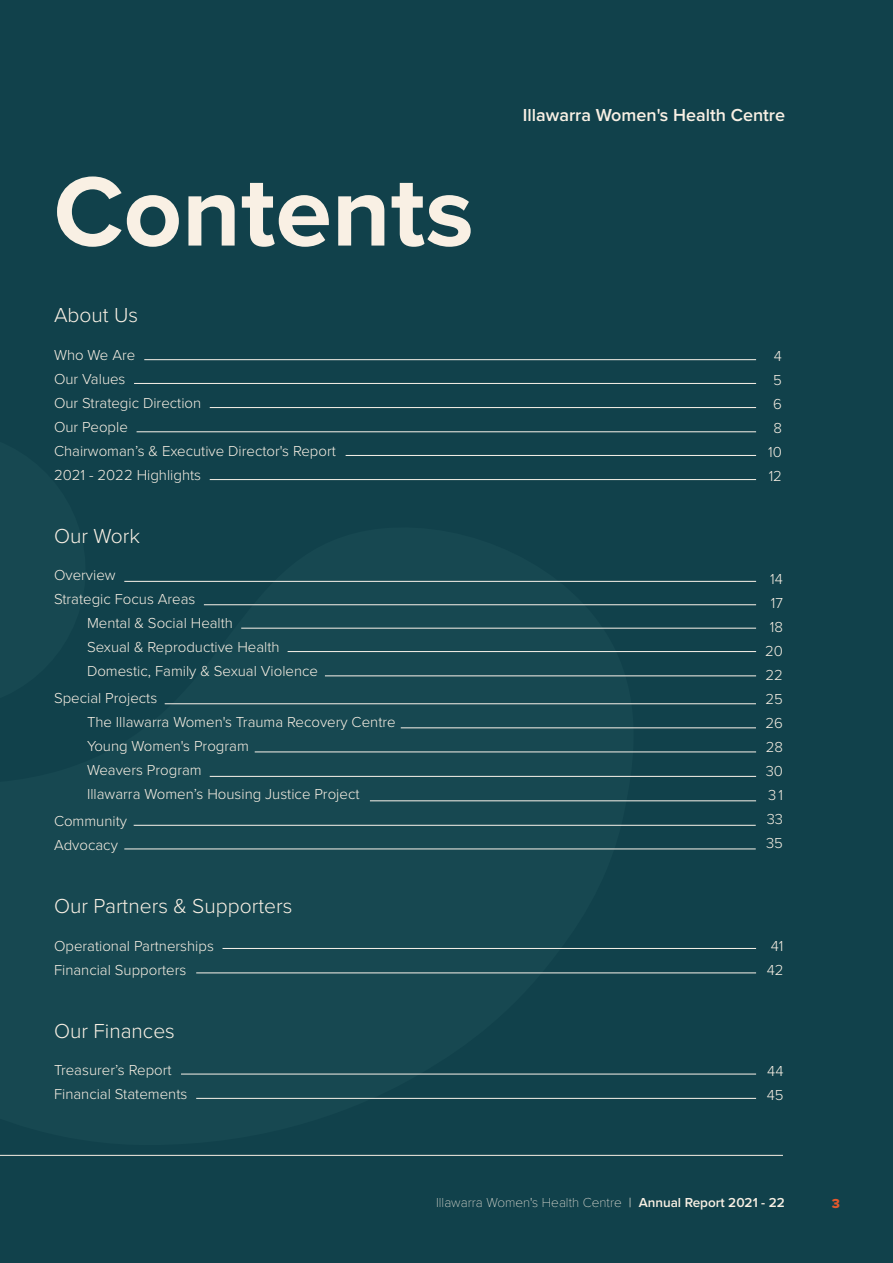
<style>
.page{position:relative;width:893px;height:1263px;background:#11414b}
.page>*{position:absolute;margin:0;border:0;box-sizing:border-box;transform-origin:0 0}
.t1{font:700 101.85px "Proxima Nova";color:#f9f0e4}
.t2{font:300 21px "Proxima Nova";color:#f9f0e4}
.t3{font:600 18px "Proxima Nova";color:#f9f0e4}
.t4{font:300 15px "Proxima Nova";color:#f9f0e4}
.t5{font:100 13.5px "Proxima Nova T";color:#f9f0e4}
.t6{font:13.5px "Proxima Nova Extrabld";color:#e5582c}
.s1{font-family:"Proxima Nova";font-weight:300}
.s2{font-family:"Proxima Nova";font-weight:600}
</style>
<div class="page">
<svg style="left:124px;top:580px;width:521px;height:518px"></svg>
<hr style="left:144px;top:359px;width:612px;height:1px;background:#faf3ea">
<hr style="left:241px;top:628px;width:515px;height:1px;background:#faf3ea">
<hr style="left:204px;top:604px;width:552px;height:1px;background:#faf3ea">
<hr style="left:124px;top:581px;width:632px;height:1px;background:#faf3ea">
<hr style="left:210px;top:776px;width:546px;height:1px;background:#faf3ea">
<hr style="left:222px;top:948px;width:534px;height:1px;background:#faf3ea">
<hr style="left:196px;top:973px;width:560px;height:1px;background:#faf3ea">
<hr style="left:181px;top:1074px;width:575px;height:1px;background:#faf3ea">
<hr style="left:196px;top:1098px;width:560px;height:1px;background:#faf3ea">
<hr style="left:370px;top:800px;width:386px;height:1px;background:#faf3ea">
<hr style="left:134px;top:825px;width:622px;height:1px;background:#faf3ea">
<hr style="left:124px;top:849px;width:632px;height:1px;background:#faf3ea">
<hr style="left:288px;top:651px;width:468px;height:1px;background:#faf3ea">
<hr style="left:325px;top:676px;width:431px;height:1px;background:#faf3ea">
<hr style="left:165px;top:703px;width:591px;height:1px;background:#faf3ea">
<hr style="left:401px;top:728px;width:355px;height:1px;background:#faf3ea">
<hr style="left:255px;top:752px;width:501px;height:1px;background:#faf3ea">
<hr style="left:134px;top:383px;width:622px;height:1px;background:#faf3ea">
<hr style="left:210px;top:407px;width:546px;height:1px;background:#faf3ea">
<hr style="left:210px;top:479px;width:546px;height:1px;background:#faf3ea">
<hr style="left:137px;top:431px;width:619px;height:1px;background:#faf3ea">
<hr style="left:346px;top:455px;width:410px;height:1px;background:#faf3ea">
<hr style="left:0;top:1155px;width:783px;height:1px;background:#f9f0e4">
<p class="t1" style="left:54px;top:136px;width:422px">Contents</p>
<p class="t2" style="left:54px;top:299px;width:86px">About Us</p>
<p class="t4" style="left:54px;top:343px;width:83px">Who We Are</p>
<p class="t4" style="left:54px;top:367px;width:73px">Our Values</p>
<p class="t4" style="left:54px;top:391px;width:149px">Our Strategic Direction</p>
<p class="t4" style="left:54px;top:415px;width:75px">Our People</p>
<p class="t4" style="left:54px;top:439px;width:283px">Chairwoman’s &amp; Executive Director's Report</p>
<p class="t4" style="left:54px;top:463px;width:149px">2021 - 2022 Highlights</p>
<p class="t2" style="left:54px;top:520px;width:88px">Our Work</p>
<p class="t4" style="left:54px;top:564px;width:63px">Overview</p>
<p class="t4" style="left:54px;top:588px;width:143px">Strategic Focus Areas</p>
<p class="t4" style="left:87px;top:612px;width:148px">Mental &amp; Social Health</p>
<p class="t4" style="left:87px;top:636px;width:194px">Sexual &amp; Reproductive Health</p>
<p class="t4" style="left:87px;top:660px;width:233px">Domestic, Family &amp; Sexual Violence</p>
<p class="t4" style="left:54px;top:687px;width:105px">Special Projects</p>
<p class="t4" style="left:87px;top:711px;width:310px">The Illawarra Women's Trauma Recovery Centre</p>
<p class="t4" style="left:87px;top:735px;width:163px">Young Women's Program</p>
<p class="t4" style="left:87px;top:759px;width:116px">Weavers Program</p>
<p class="t4" style="left:87px;top:783px;width:274px">Illawarra Women’s Housing Justice Project</p>
<p class="t4" style="left:54px;top:810px;width:75px">Community</p>
<p class="t4" style="left:54px;top:834px;width:65px">Advocacy</p>
<p class="t2" style="left:54px;top:890px;width:240px">Our Partners &amp; Supporters</p>
<p class="t4" style="left:54px;top:934px;width:161px">Operational Partnerships</p>
<p class="t4" style="left:54px;top:958px;width:134px">Financial Supporters</p>
<p class="t2" style="left:54px;top:1015px;width:122px">Our Finances</p>
<p class="t4" style="left:54px;top:1059px;width:119px">Treasurer’s Report</p>
<p class="t4" style="left:54px;top:1083px;width:135px">Financial Statements</p>
<p class="t3" style="left:523px;top:101px;width:264px">Illawarra Women's Health Centre</p>
<p class="t4" style="left:774px;top:344px;width:10px">4</p>
<p class="t4" style="left:773px;top:368px;width:10px">5</p>
<p class="t4" style="left:773px;top:392px;width:10px">6</p>
<p class="t4" style="left:773px;top:416px;width:10px">8</p>
<p class="t4" style="left:768px;top:440px;width:15px">10</p>
<p class="t4" style="left:769px;top:464px;width:15px">12</p>
<p class="t4" style="left:770px;top:568px;width:14px">14</p>
<p class="t4" style="left:771px;top:592px;width:14px">17</p>
<p class="t4" style="left:770px;top:616px;width:15px">18</p>
<p class="t4" style="left:765px;top:640px;width:19px">20</p>
<p class="t4" style="left:765px;top:664px;width:19px">22</p>
<p class="t4" style="left:765px;top:688px;width:19px">25</p>
<p class="t4" style="left:765px;top:712px;width:19px">26</p>
<p class="t4" style="left:766px;top:736px;width:19px">28</p>
<p class="t4" style="left:766px;top:760px;width:19px">30</p>
<p class="t4" style="left:768px;top:784px;width:16px">31</p>
<p class="t4" style="left:767px;top:808px;width:18px">33</p>
<p class="t4" style="left:766px;top:832px;width:18px">35</p>
<p class="t4" style="left:771px;top:935px;width:14px">41</p>
<p class="t4" style="left:767px;top:959px;width:18px">42</p>
<p class="t4" style="left:767px;top:1060px;width:18px">44</p>
<p class="t4" style="left:767px;top:1084px;width:18px">45</p>
<p class="t5" style="left:436px;top:1192px;width:350px">Illawarra Women's Health Centre <span class="s1">|</span> <span class="s2">Annual Report 2021 - 22</span></p>
<p class="t6" style="left:832px;top:1193px;width:10px">3</p>
</div>
